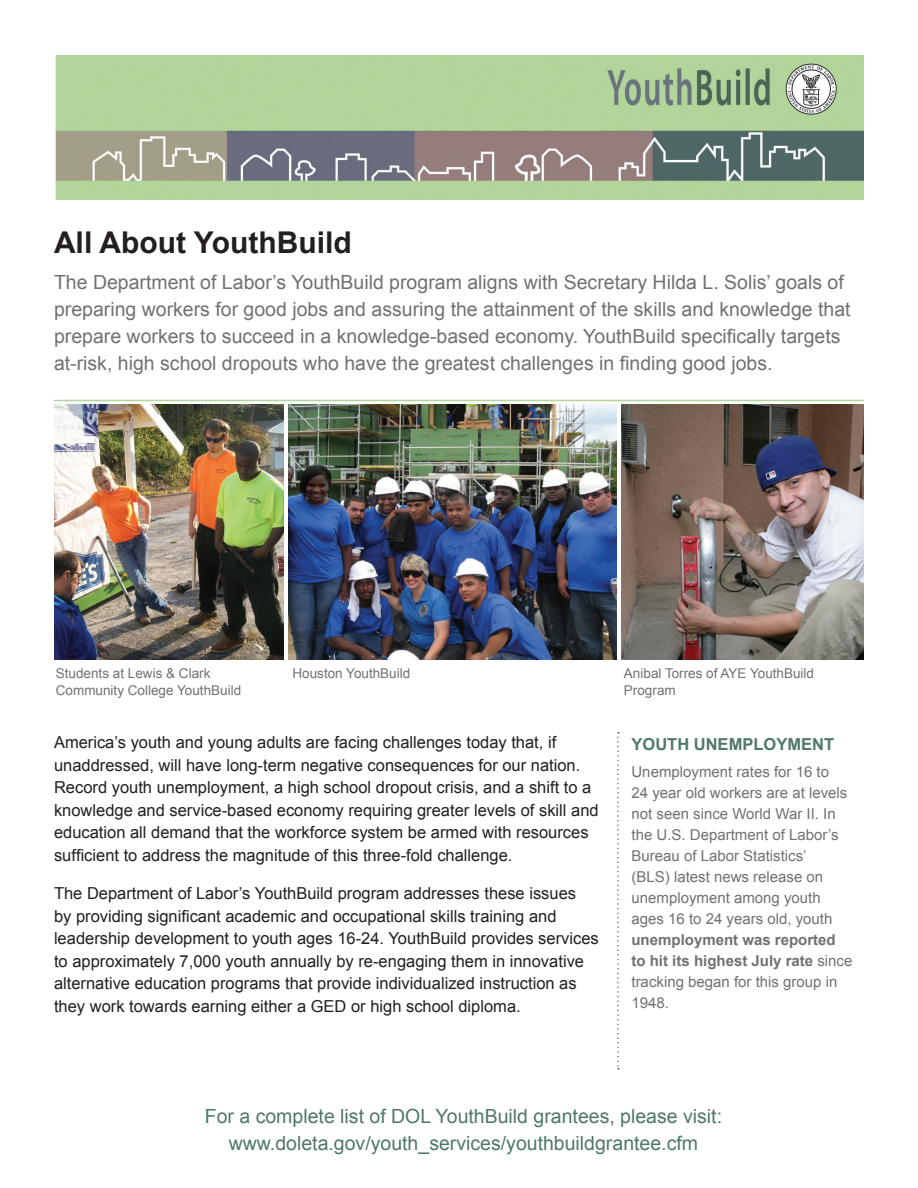
<style>
.page{position:relative;width:918px;height:1188px;background:#fff}
.page>*{position:absolute;margin:0;border:0;box-sizing:border-box;transform-origin:0 0}
.t1{font:700 30px "Arial";color:#231f20}
.t2{font:19.5px/27px "Arial";color:#717074}
.t3{font:19.5px/27px "Arial";color:#4f7867;text-align:center}
.t4{font:16.5px/22.5px "Arial";color:#231f20}
.t5{font:700 16.5px "Arial";color:#4f7867}
.t6{font:15px/21px "Arial";color:#717074}
.t7{font:700 15px/21px "Arial";color:#717074}
.t8{font:13.5px/16.5px "Arial";color:#717074}
.s1{font-weight:400}
</style>
<div class="page">
<img style="left:289px;top:404px;width:327px;height:255px">
<img style="left:54px;top:404px;width:230px;height:255px">
<img style="left:621px;top:404px;width:243px;height:255px">
<svg style="left:617px;top:732px;width:2px;height:338px"></svg>
<hr style="left:54px;top:400px;width:810px;height:1px;background:#b2d59b">
<img style="left:55px;top:56px;width:809px;height:143px">
<h1 class="t1" style="left:54px;top:223px;width:299px">All About YouthBuild</h1>
<p class="t2" style="left:54px;top:269px;width:798px">The Department of Labor’s YouthBuild program aligns with Secretary Hilda L. Solis’ goals of preparing workers for good jobs and assuring the attainment of the skills and knowledge that prepare workers to succeed in a knowledge-based economy. YouthBuild specifically targets at-risk, high school dropouts who have the greatest challenges in finding good jobs.</p>
<p class="t8" style="left:56px;top:666px;width:156px">Students at Lewis &amp; Clark</p>
<p class="t8" style="left:292px;top:666px;width:119px">Houston YouthBuild</p>
<p class="t8" style="left:56px;top:682px;width:187px">Community College YouthBuild</p>
<p class="t4" style="left:54px;top:731px;width:546px">America’s youth and young adults are facing challenges today that, if unaddressed, will have long-term negative consequences for our nation.<br>Record youth unemployment, a high school dropout crisis, and a shift to a knowledge and service-based economy requiring greater levels of skill and education all demand that the workforce system be armed with resources sufficient to address the magnitude of this three-fold challenge.</p>
<p class="t4" style="left:54px;top:883px;width:546px">The Department of Labor’s YouthBuild program addresses these issues<br>by providing significant academic and occupational skills training and leadership development to youth ages 16-24. YouthBuild provides services to approximately 7,000 youth annually by re-engaging them in innovative alternative education programs that provide individualized instruction as they work towards earning either a GED or high school diploma.</p>
<p class="t8" style="left:624px;top:666px;width:192px">Anibal Torres of AYE YouthBuild<br>Program</p>
<p class="t5" style="left:632px;top:733px;width:204px">Youth Unemployment</p>
<p class="t6" style="left:632px;top:762px;width:217px">Unemployment rates for 16 to<br>24 year old workers are at levels not seen since World War II. In the U.S. Department of Labor’s<br>Bureau of Labor Statistics’ (BLS) latest news release on unemployment among youth ages 16 to 24 years old, youth</p>
<p class="t7" style="left:632px;top:930px;width:222px">unemployment was reported to hit its highest July rate <span class="s1">since tracking began for this group in<br>1948.</span></p>
<p class="t3" style="left:205px;top:1103px;width:519px">For a complete list of DOL YouthBuild grantees, please visit: www.doleta.gov/youth_services/youthbuildgrantee.cfm</p>
</div>
